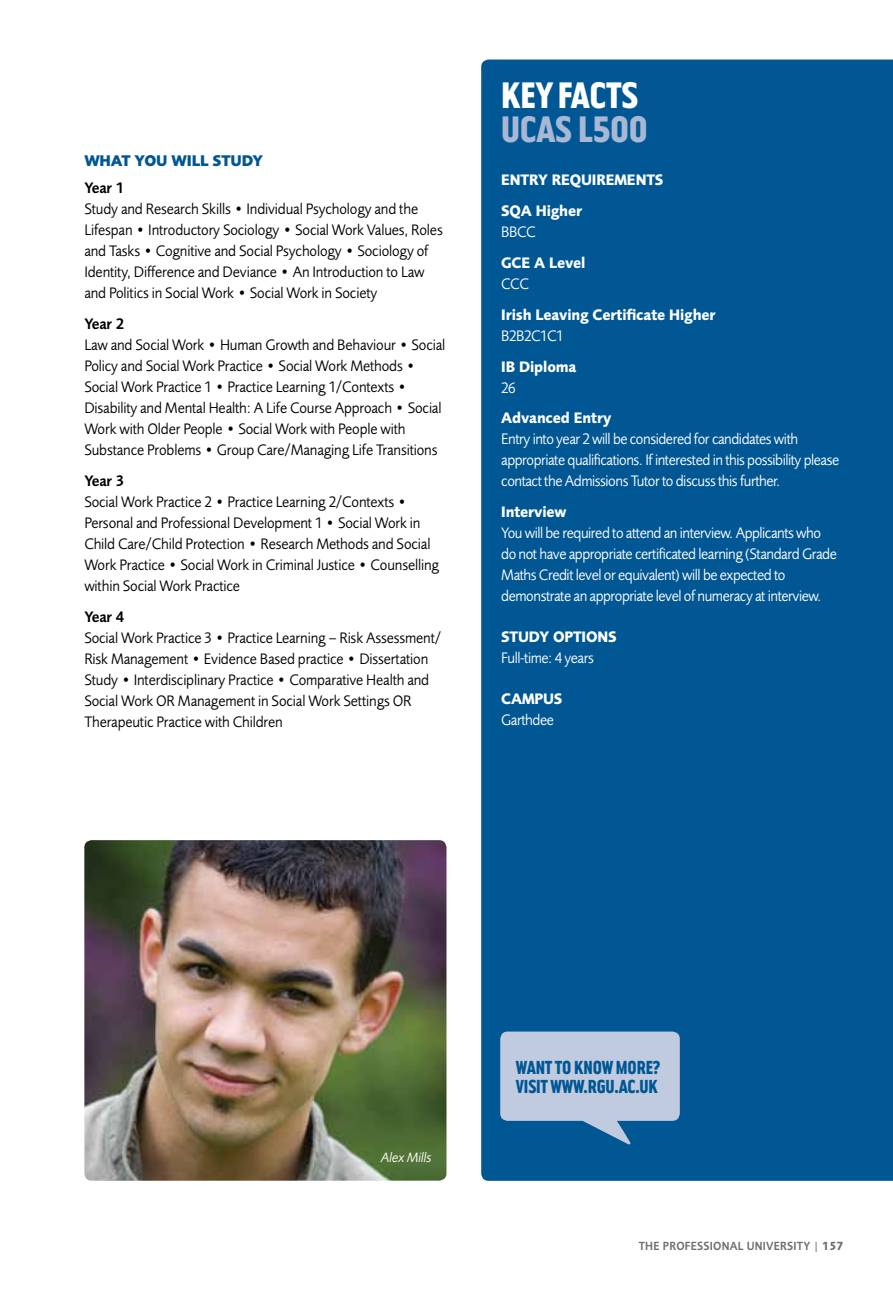
<style>
.page{position:relative;width:893px;height:1290px;background:#fff}
.page>*{position:absolute;margin:0;border:0;box-sizing:border-box;transform-origin:0 0}
.t1{font:34.12px "Gordon";letter-spacing:-.01em;color:#fff}
.t2{font:34.12px "Gordon";letter-spacing:-.01em;color:#a8b7d4}
.t3{font:17.5px/19.2px "Gordon";letter-spacing:-.01em;color:#005793;scale:.94 1}
.t4{font:15.75px/21px "Foundry Sans";letter-spacing:-.01em;color:#000;scale:.94 1}
.t5{font:15.75px/21px "Foundry Sans";letter-spacing:-.03em;color:#fff;scale:.94 1}
.t6{font:700 15.75px/31px "Foundry Sans";letter-spacing:-.01em;color:#fff;scale:.94 1}
.t7{font:600 15.75px "Foundry Sans";letter-spacing:-.01em;color:#000;scale:.94 1}
.t8{font:800 15.75px "Foundry Sans";letter-spacing:-.01em;color:#005793;scale:.94 1}
.t9{font:italic 14px "Foundry Sans";letter-spacing:-.01em;color:#fff;scale:.94 1}
.t10{font:600 12.25px "Foundry Sans";letter-spacing:.17em;color:#6d6e71;scale:.9 1}
.s1{font-weight:700}
</style>
<div class="page">
<div style="left:481px;top:60px;width:412px;height:1121px;background:#005793"></div>
<img style="left:84px;top:840px;width:362px;height:341px">
<svg style="left:500px;top:1031px;width:180px;height:114px;background:#99b3d0"></svg>
<p class="t8" style="left:84px;top:151px;width:59px">WHAT YOU</p>
<p class="t8" style="left:172px;top:151px;width:19px">WILL</p>
<p class="t8" style="left:213px;top:151px;width:13px">STUDY</p>
<p class="t7" style="left:84px;top:178px;width:44px">YEAR 1</p>
<p class="t4" style="left:84px;top:198px;width:383px">Study and Research Skills • Individual Psychology and the Lifespan • Introductory Sociology • Social Work Values, Roles and Tasks • Cognitive and Social Psychology • Sociology of Identity, Difference and Deviance • An Introduction to Law and Politics in Social Work • Social Work in Society</p>
<p class="t7" style="left:84px;top:314px;width:44px">YEAR 2</p>
<p class="t4" style="left:84px;top:334px;width:386px">Law and Social Work • Human Growth and Behaviour • Social Policy and Social Work Practice • Social Work Methods • Social Work Practice 1 • Practice Learning 1/Contexts • Disability and Mental Health: A Life Course Approach • Social Work with Older People • Social Work with People with Substance Problems • Group Care/Managing Life Transitions</p>
<p class="t7" style="left:84px;top:471px;width:44px">YEAR 3</p>
<p class="t4" style="left:84px;top:491px;width:379px">Social Work Practice 2 • Practice Learning 2/Contexts • Personal and Professional Development 1 • Social Work in Child Care/Child Protection • Research Methods and Social Work Practice • Social Work in Criminal Justice • Counselling within Social Work Practice</p>
<p class="t7" style="left:84px;top:607px;width:44px">YEAR 4</p>
<p class="t4" style="left:84px;top:627px;width:381px">Social Work Practice 3 • Practice Learning – Risk Assessment/ Risk Management • Evidence Based practice • Dissertation Study • Interdisciplinary Practice • Comparative Health and Social Work OR Management in Social Work Settings OR Therapeutic Practice with Children</p>
<h1 class="t1" style="left:501px;top:77px;width:139px">KEY FACTS</h1>
<h1 class="t2" style="left:501px;top:111px;width:148px">UCAS L500</h1>
<p class="t6" style="left:501px;top:164px;width:174px">ENTRY REQUIREMENTS<br>SQA Higher</p>
<p class="t5" style="left:501px;top:221px;width:38px">BBCC</p>
<p class="t6" style="left:501px;top:247px;width:91px">GCE A Level</p>
<p class="t5" style="left:501px;top:273px;width:31px">CCC</p>
<p class="t6" style="left:501px;top:299px;width:230px">Irish Leaving Certificate Higher</p>
<p class="t5" style="left:501px;top:325px;width:68px">B2B2C1C1</p>
<p class="t6" style="left:501px;top:351px;width:82px">IB Diploma</p>
<p class="t5" style="left:501px;top:377px;width:17px">26</p>
<p class="t6" style="left:501px;top:403px;width:119px">Advanced Entry</p>
<p class="t5" style="left:501px;top:429px;width:361px">Entry into year 2 will be considered for candidates with appropriate qualifications. If interested in this possibility please contact the Admissions Tutor to discuss this further.</p>
<p class="t6" style="left:501px;top:496px;width:71px">Interview</p>
<p class="t5" style="left:501px;top:522px;width:358px">You will be required to attend an interview. Applicants who do not have appropriate certificated learning (Standard Grade Maths Credit level or equivalent) will be expected to demonstrate an appropriate level of numeracy at interview.</p>
<p class="t6" style="left:501px;top:621px;width:124px">STUDY OPTIONS</p>
<p class="t5" style="left:501px;top:647px;width:100px">Full-time: 4 years</p>
<p class="t6" style="left:501px;top:683px;width:67px">CAMPUS</p>
<p class="t5" style="left:501px;top:709px;width:58px">Garthdee</p>
<p class="t9" style="left:381px;top:1149px;width:55px">Alex Mills</p>
<p class="t3" style="left:516px;top:1058px;width:156px">WANT TO KNOW MORE?<br>VISIT WWW.RGU.AC.UK</p>
<p class="t10" style="left:639px;top:1238px;width:9px">THE</p>
<p class="t10" style="left:663px;top:1238px;width:34px">PRO FESS</p>
<p class="t10" style="left:710px;top:1238px;width:74px">IONAL UNIVERS</p>
<p class="t10" style="left:793px;top:1238px;width:57px">ITY | <span class="s1">157</span></p>
</div>
